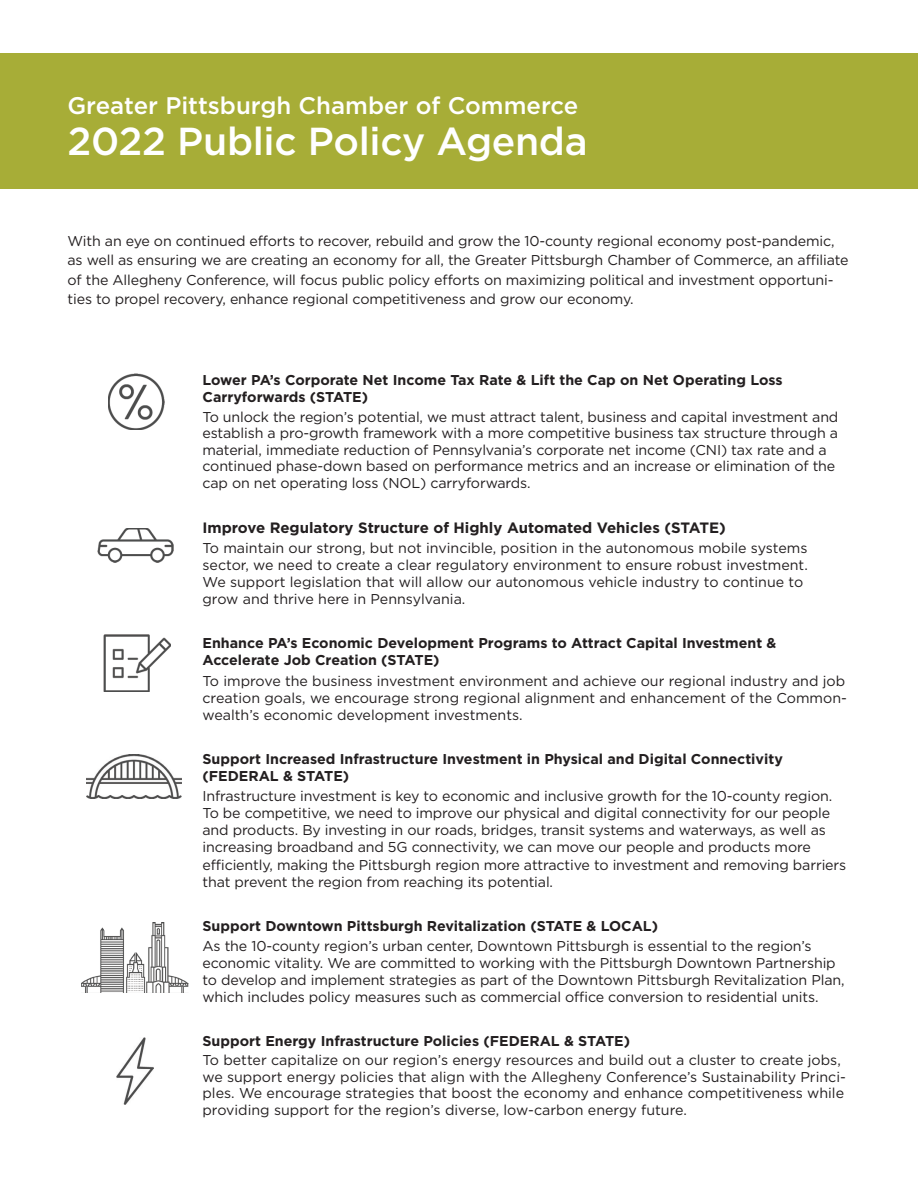
<style>
.page{position:relative;width:918px;height:1188px;background:#fff}
.page>*{position:absolute;margin:0;border:0;box-sizing:border-box;transform-origin:0 0}
.t1{font:500 39px "Gotham";letter-spacing:-.01em;color:#fff}
.t2{font:500 24px "Gotham";color:#fff}
.t3{font:700 15px "Gotham";color:#231f20}
.t4{font:14.25px/17.1px "Gotham";letter-spacing:-.01em;color:#231f20}
.t5{font:700 14.25px/17.1px "Gotham";color:#231f20}
</style>
<div class="page">
<div style="left:0;top:53px;width:918px;height:136px;background:#a7ad37"></div>
<img style="left:108px;top:374px;width:56px;height:56px">
<img style="left:98px;top:528px;width:75px;height:35px">
<img style="left:104px;top:634px;width:67px;height:58px">
<img style="left:117px;top:1037px;width:36px;height:68px">
<img style="left:81px;top:923px;width:107px;height:70px">
<img style="left:87px;top:754px;width:94px;height:44px">
<h2 class="t2" style="left:68px;top:92px;width:512px">Greater Pittsburgh Chamber of Commerce</h2>
<h1 class="t1" style="left:68px;top:119px;width:522px">2022 Public Policy Agenda</h1>
<p class="t4" style="left:68px;top:231px;width:783px;line-height:19.5px">With an eye on continued efforts to recover, rebuild and grow the 10-county regional economy post-pandemic, as well as ensuring we are creating an economy for all, the Greater Pittsburgh Chamber of Commerce, an affiliate of the Allegheny Conference, will focus public policy efforts on maximizing political and investment opportuni&shy;ties to propel recovery, enhance regional competitiveness and grow our economy.</p>
<p class="t5" style="left:202px;top:371px;width:582px">Lower PA’s Corporate Net Income Tax Rate &amp; Lift the Cap on Net Operating Loss<br>Carryforwards (STATE)</p>
<p class="t4" style="left:202px;top:408px;width:637px;line-height:16.5px">To unlock the region’s potential, we must attract talent, business and capital investment and establish a pro-growth framework with a more competitive business tax structure through a material, immediate reduction of Pennsylvania’s corporate net income (CNI) tax rate and a continued phase-down based on performance metrics and an increase or elimination of the cap on net operating loss (NOL) carryforwards.</p>
<p class="t3" style="left:202px;top:519px;width:525px">Improve Regulatory Structure of Highly Automated Vehicles (STATE)</p>
<p class="t4" style="left:202px;top:539px;width:607px">To maintain our strong, but not invincible, position in the autonomous mobile systems sector, we need to create a clear regulatory environment to ensure robust investment.<br>We support legislation that will allow our autonomous vehicle industry to continue to grow and thrive here in Pennsylvania.</p>
<p class="t5" style="left:202px;top:634px;width:575px">Enhance PA’s Economic Development Programs to Attract Capital Investment &amp;<br>Accelerate Job Creation (STATE)</p>
<p class="t4" style="left:202px;top:672px;width:646px">To improve the business investment environment and achieve our regional industry and job creation goals, we encourage strong regional alignment and enhancement of the Common&shy;wealth’s economic development investments.</p>
<p class="t5" style="left:202px;top:750px;width:582px">Support Increased Infrastructure Investment in Physical and Digital Connectivity (FEDERAL &amp; STATE)</p>
<p class="t4" style="left:202px;top:787px;width:645px">Infrastructure investment is key to economic and inclusive growth for the 10-county region.<br>To be competitive, we need to improve our physical and digital connectivity for our people and products. By investing in our roads, bridges, transit systems and waterways, as well as increasing broadband and 5G connectivity, we can move our people and products more efficiently, making the Pittsburgh region more attractive to investment and removing barriers that prevent the region from reaching its potential.</p>
<p class="t5" style="left:202px;top:917px;width:457px">Support Downtown Pittsburgh Revitalization (STATE &amp; LOCAL)</p>
<p class="t4" style="left:202px;top:937px;width:644px">As the 10-county region’s urban center, Downtown Pittsburgh is essential to the region’s economic vitality. We are committed to working with the Pittsburgh Downtown Partnership to develop and implement strategies as part of the Downtown Pittsburgh Revitalization Plan, which includes policy measures such as commercial office conversion to residential units.</p>
<p class="t5" style="left:202px;top:1032px;width:429px">Support Energy Infrastructure Policies (FEDERAL &amp; STATE)</p>
<p class="t4" style="left:202px;top:1052px;width:645px;line-height:16.5px">To better capitalize on our region’s energy resources and build out a cluster to create jobs, we support energy policies that align with the Allegheny Conference’s Sustainability Princi&shy;ples. We encourage strategies that boost the economy and enhance competitiveness while providing support for the region’s diverse, low-carbon energy future.</p>
</div>
